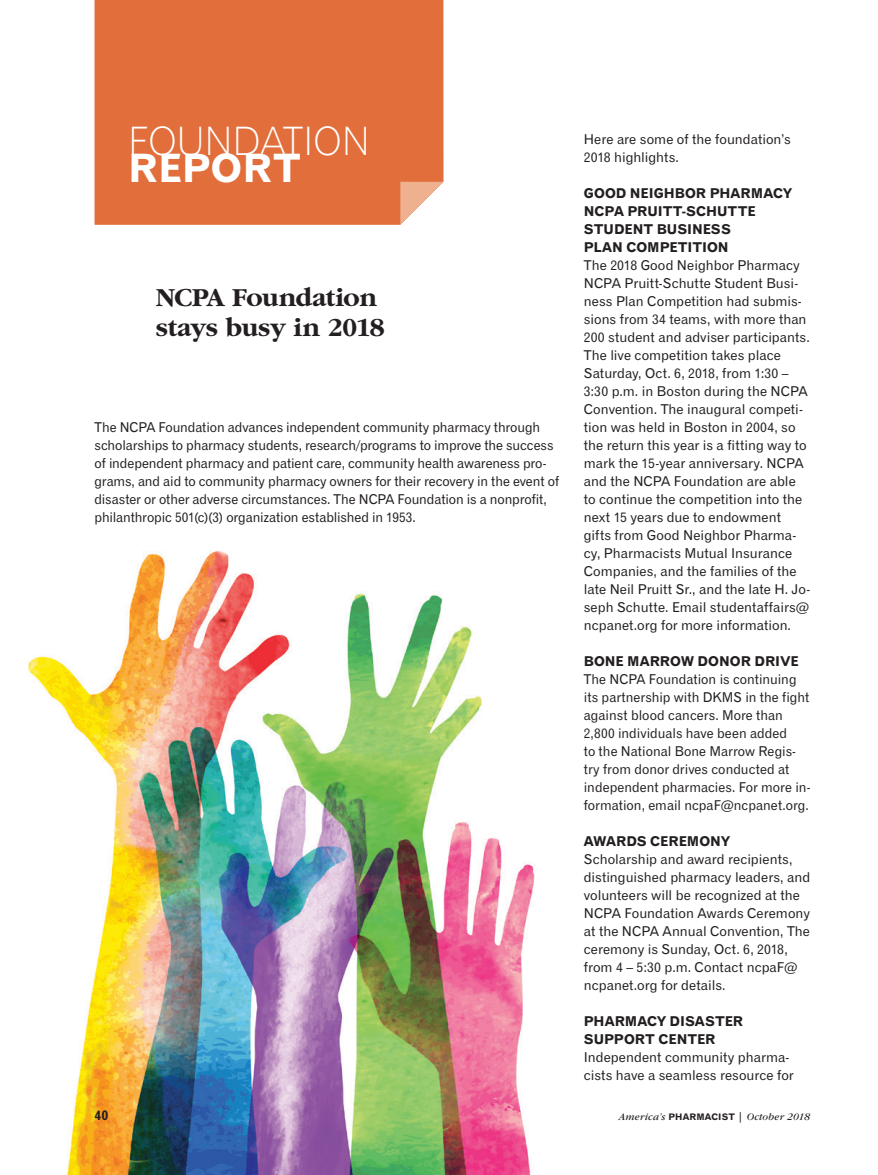
<style>
.page{position:relative;width:878px;height:1175px;background:#fff}
.page>*{position:absolute;margin:0;border:0;box-sizing:border-box;transform-origin:0 0}
.t1{font:39px "Gothic 720 BT Light B";color:#fff}
.t2{font:39px "Gothic 720 BT Bold B";letter-spacing:.01em;color:#fff}
.t3{font:700 27px/30px "Garamond";letter-spacing:-.01em;color:#231f20}
.t4{font:13.5px/18px "Gothic 720 BT Roman B";color:#231f20}
.t5{font:13.5px/18px "Gothic 720 BT Bold B";letter-spacing:.005em;color:#231f20}
.t6{font:italic 10.5px "Garamond";letter-spacing:.02em;color:#231f20}
.s1{font-family:"Gothic 720 BT Bold B";font-style:normal;font-size:9px}
.s2{font-weight:700;font-style:normal}
</style>
<div class="page">
<img style="left:28px;top:550px;width:507px;height:624px">
<div style="left:94px;top:0;width:349px;height:225px;background:#e16e3b"></div>
<svg style="left:400px;top:182px;width:43px;height:43px"></svg>
<p class="t1" style="left:128px;top:117px;width:243px">FOUNDATION</p>
<p class="t2" style="left:128px;top:144px;width:174px">REPORT</p>
<p class="t3" style="left:156px;top:282px;width:230px">NCPA Foundation stays busy in 2018</p>
<p class="t4" style="left:94px;top:418px;width:466px">The NCPA Foundation advances independent community pharmacy through scholarships to pharmacy students, research/programs to improve the success of independent pharmacy and patient care, community health awareness pro&shy;grams, and aid to community pharmacy owners for their recovery in the event of disaster or other adverse circumstances. The NCPA Foundation is a nonprofit, philanthropic 501(c)(3) organization established in 1953.</p>
<p class="t4" style="left:584px;top:130px;width:208px">Here are some of the foundation’s<br>2018 highlights.</p>
<p class="t5" style="left:584px;top:184px;width:210px">GOOD NEIGHBOR PHARMACY<br>NCPA PRUITT-SCHUTTE<br>STUDENT BUSINESS<br>PLAN COMPETITION</p>
<p class="t4" style="left:584px;top:256px;width:228px">The 2018 Good Neighbor Pharmacy NCPA Pruitt-Schutte Student Busi&shy;ness Plan Competition had submis&shy;sions from 34 teams, with more than 200 student and adviser participants.<br>The live competition takes place Saturday, Oct. 6, 2018, from 1:30 – 3:30 p.m. in Boston during the NCPA Convention. The inaugural competi&shy;tion was held in Boston in 2004, so the return this year is a fitting way to mark the 15-year anniversary. NCPA and the NCPA Foundation are able to continue the competition into the next 15 years due to endowment gifts from Good Neighbor Pharma&shy;cy, Pharmacists Mutual Insurance Companies, and the families of the late Neil Pruitt Sr., and the late H. Jo&shy;seph Schutte. Email studentaffairs@ ncpanet.org for more information.</p>
<p class="t5" style="left:584px;top:652px;width:216px">BONE MARROW DONOR DRIVE</p>
<p class="t4" style="left:584px;top:670px;width:228px">The NCPA Foundation is continuing its partnership with DKMS in the fight against blood cancers. More than 2,800 individuals have been added<br>to the National Bone Marrow Regis&shy;try from donor drives conducted at independent pharmacies. For more in&shy;formation, email ncpaF@ncpanet.org.</p>
<p class="t5" style="left:584px;top:832px;width:148px">AWARDS CEREMONY</p>
<p class="t4" style="left:584px;top:850px;width:228px">Scholarship and award recipients, distinguished pharmacy leaders, and volunteers will be recognized at the NCPA Foundation Awards Ceremony at the NCPA Annual Convention, The ceremony is Sunday, Oct. 6, 2018, from 4 – 5:30 p.m. Contact ncpaF@ ncpanet.org for details.</p>
<p class="t5" style="left:584px;top:1012px;width:161px">PHARMACY DISASTER<br>SUPPORT CENTER</p>
<p class="t4" style="left:584px;top:1048px;width:211px">Independent community pharma&shy;cists have a seamless resource for</p>
<p class="t5" style="left:94px;top:1106px;width:16px">40</p>
<p class="t6" style="left:618px;top:1111px;width:193px">America’s <span class="s1">PHARMACIST</span> <span class="s2">|</span> October 2018</p>
</div>
